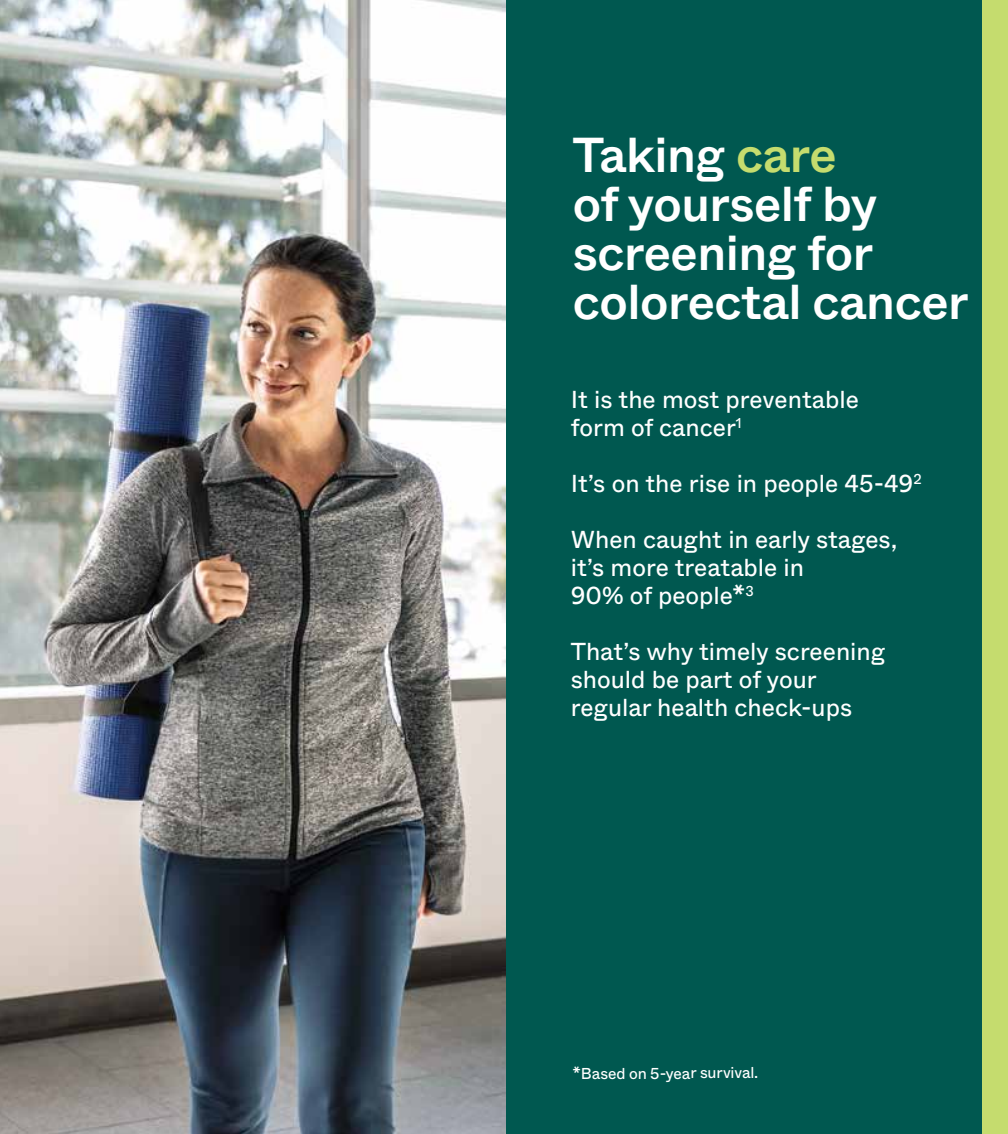
<style>
.page{position:relative;width:1008px;height:1134px;background:#fff}
.page>*{position:absolute;margin:0;border:0;box-sizing:border-box;transform-origin:0 0}
.t1{font:500 49px/49px "Whyte";letter-spacing:-.01em;color:#fff}
.t2{font:24.5px/28px "Whyte";color:#fff}
.t3{font:15.75px "Whyte";letter-spacing:-.015em;color:#fff}
.s1{color:#c5dc6e}
</style>
<div class="page">
<div style="left:506px;top:0;width:502px;height:1134px;background:#005850"></div>
<img style="left:0;top:0;width:506px;height:1134px">
<div style="left:983px;top:0;width:25px;height:1134px;background:#c5dc6e"></div>
<h1 class="t1" style="left:573px;top:128px;width:397px">Taking <span class="s1">care<br></span>of yourself by screening for colorectal cancer</h1>
<p class="t2" style="left:571px;top:384px;width:290px">It is the most preventable form of cancer<sup>1</sup></p>
<p class="t2" style="left:571px;top:468px;width:353px">It’s on the rise in people 45-49<sup>2</sup></p>
<p class="t2" style="left:571px;top:524px;width:328px">When caught in early stages, it’s more treatable in<br>90% of people*<sup>3</sup></p>
<p class="t2" style="left:571px;top:636px;width:316px">That’s why timely screening should be part of your regular health check-ups</p>
<p class="t3" style="left:573px;top:1061px;width:187px">*Based on 5-year survival.</p>
</div>
